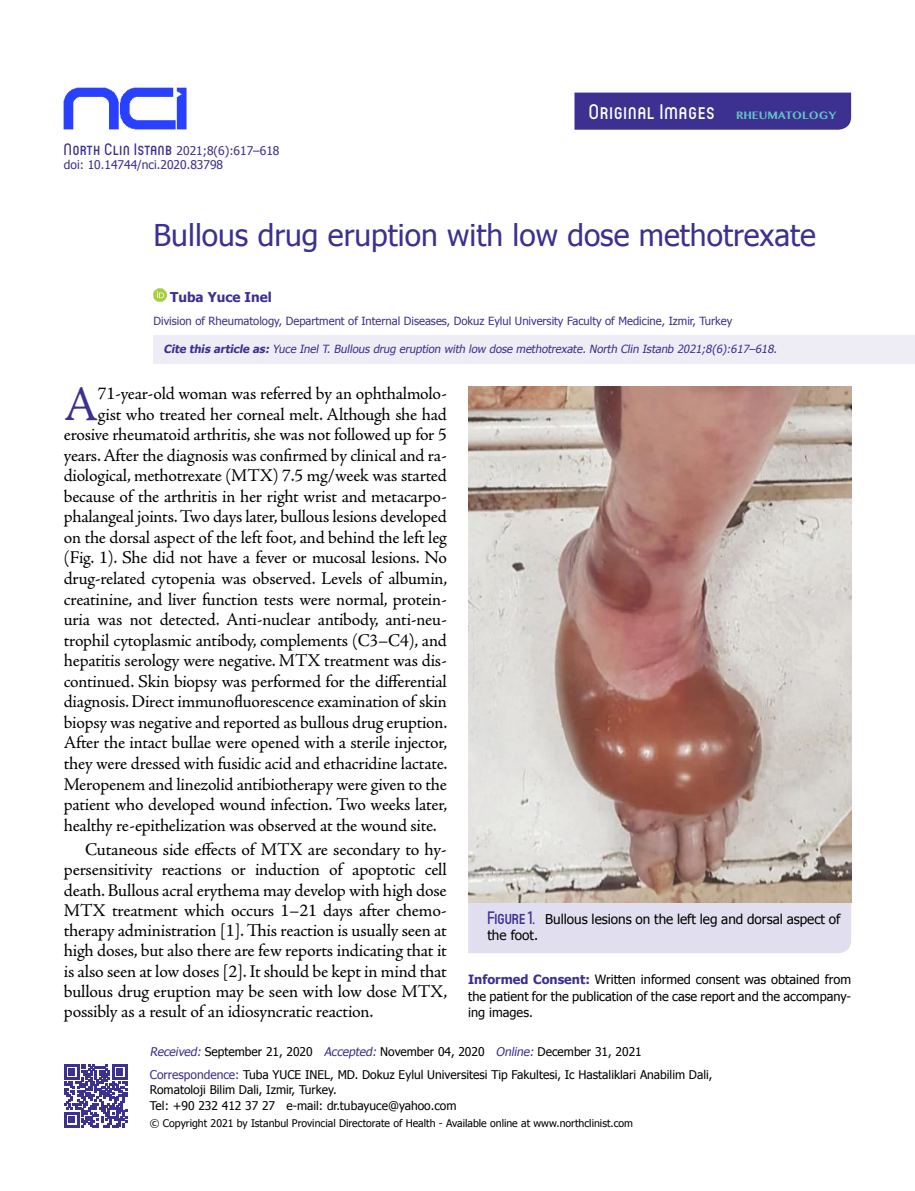
<style>
.page{position:relative;width:915px;height:1191px;background:#fff}
.page>*{position:absolute;margin:0;border:0;box-sizing:border-box;transform-origin:0 0}
.t1{font:49.35px "Adobe Jenson Pro";color:#3c3091}
.t2{font:30px "Tahoma";color:#3c3091}
.t3{font:500 21px "Circula";letter-spacing:.055em;color:#fff}
.t4{font:18px/20.2px "Adobe Jenson Pro";letter-spacing:-.015em;color:#000;text-align:justify}
.t5{font:13.5px/16.5px "Tahoma";color:#000}
.t6{font:700 13.5px "Tahoma";color:#3c3091}
.t7{font:12.75px/16.5px "Tahoma";color:#000;text-align:justify}
.t8{font:12px/23px "Tahoma";color:#000}
.t9{font:12px/14.4px "Tahoma";color:#3c3091}
.t10{font:italic 11.25px "Tahoma";color:#3c3091}
.t11{font:11.25px "Tahoma";color:#3c3091}
.t12{font:700 11.25px "Tamil MN";color:#62c6c1}
.t13{font:10.5px "Tahoma";color:#000}
.s1{font-family:"Circula";font-weight:500;font-size:16.5px}
.s2{font-weight:700}
.s3{font-family:"Circula";font-weight:500;font-size:18px;color:#3c3091}
.s4{font-weight:700;color:#3c3091}
.s5{font-style:italic;color:#3c3091}
.s6{color:#3c3091}
</style>
<div class="page">
<svg style="left:153px;top:289px;width:13px;height:12px"></svg>
<img style="left:64px;top:87px;width:123px;height:43px">
<div style="left:574px;top:93px;width:276px;height:37px;background:#3c3091"></div>
<div style="left:153px;top:335px;width:761px;height:28px;background:#eeedf5"></div>
<svg style="left:64px;top:1064px;width:63px;height:63px"></svg>
<div style="left:468px;top:902px;width:382px;height:51px;background:#e1dfef"></div>
<img style="left:468px;top:386px;width:382px;height:516px">
<p class="t9" style="left:64px;top:143px;width:217px"><span class="s1">North Clin Istanb</span> 2021;8(6):617–618 doi: 10.14744/nci.2020.83798</p>
<p class="t3" style="left:588px;top:99px;width:127px">Original Images</p>
<p class="t12" style="left:735px;top:108px;width:102px">RHEUMATOLOGY</p>
<h2 class="t2" style="left:153px;top:216px;width:663px">Bullous drug eruption with low dose methotrexate</h2>
<p class="t6" style="left:170px;top:287px;width:103px">Tuba Yuce Inel</p>
<p class="t11" style="left:153px;top:314px;width:580px">Division of Rheumatology, Department of Internal Diseases, Dokuz Eylul University Faculty of Medicine, Izmir, Turkey</p>
<p class="t10" style="left:163px;top:341px;width:617px"><span class="s2">Cite this article as:</span> Yuce Inel T. Bullous drug eruption with low dose methotrexate. North Clin Istanb 2021;8(6):617–618.</p>
<h1 class="t1" style="left:64px;top:376px;width:36px">A</h1>
<p class="t4" style="left:98px;top:383px;width:350px">71-year-old woman was referred by an ophthalmolo-</p>
<p class="t4" style="left:98px;top:404px;width:350px">gist who treated her corneal melt. Although she had</p>
<p class="t4" style="left:64px;top:424px;width:384px">erosive rheumatoid arthritis, she was not followed up for 5</p>
<p class="t4" style="left:64px;top:445px;width:384px">years. After the diagnosis was confirmed by clinical and ra-</p>
<p class="t4" style="left:64px;top:466px;width:384px">diological, methotrexate (MTX) 7.5 mg/week was started</p>
<p class="t4" style="left:64px;top:486px;width:384px">because of the arthritis in her right wrist and metacarpo-</p>
<p class="t4" style="left:64px;top:507px;width:384px">phalangeal joints. Two days later, bullous lesions developed</p>
<p class="t4" style="left:64px;top:527px;width:384px">on the dorsal aspect of the left foot, and behind the left leg</p>
<p class="t4" style="left:64px;top:548px;width:384px">(Fig. 1). She did not have a fever or mucosal lesions. No</p>
<p class="t4" style="left:64px;top:568px;width:385px">drug-related cytopenia was observed. Levels of albumin,</p>
<p class="t4" style="left:64px;top:589px;width:384px">creatinine, and liver function tests were normal, protein-</p>
<p class="t4" style="left:64px;top:609px;width:384px">uria was not detected. Anti-nuclear antibody, anti-neu-</p>
<p class="t4" style="left:64px;top:630px;width:384px">trophil cytoplasmic antibody, complements (C3–C4), and</p>
<p class="t4" style="left:64px;top:651px;width:384px">hepatitis serology were negative. MTX treatment was dis-</p>
<p class="t4" style="left:64px;top:671px;width:384px">continued. Skin biopsy was performed for the differential</p>
<p class="t4" style="left:64px;top:692px;width:384px">diagnosis. Direct immunofluorescence examination of skin</p>
<p class="t4" style="left:64px;top:712px;width:385px">biopsy was negative and reported as bullous drug eruption.</p>
<p class="t4" style="left:64px;top:733px;width:385px">After the intact bullae were opened with a sterile injector,</p>
<p class="t4" style="left:64px;top:753px;width:385px">they were dressed with fusidic acid and ethacridine lactate.</p>
<p class="t4" style="left:64px;top:774px;width:384px">Meropenem and linezolid antibiotherapy were given to the</p>
<p class="t4" style="left:64px;top:794px;width:385px">patient who developed wound infection. Two weeks later,</p>
<p class="t4" style="left:64px;top:815px;width:374px">healthy re-epithelization was observed at the wound site.</p>
<p class="t4" style="left:64px;top:839px;width:385px;text-indent:21px">Cutaneous side effects of MTX are secondary to hy&shy;persensitivity reactions or induction of apoptotic cell death. Bullous acral erythema may develop with high dose MTX treatment which occurs 1–21 days after chemo&shy;therapy administration [1]. This reaction is usually seen at high doses, but also there are few reports indicating that it is also seen at low doses [2]. It should be kept in mind that bullous drug eruption may be seen with low dose MTX, possibly as a result of an idiosyncratic reaction.</p>
<p class="t5" style="left:487px;top:910px;width:354px"><span class="s3">Figure 1.</span> Bullous lesions on the left leg and dorsal aspect of the foot.</p>
<p class="t7" style="left:468px;top:971px;width:384px"><span class="s4">Informed Consent:</span> Written informed consent was obtained from the patient for the publication of the case report and the accompany&shy;ing images.</p>
<p class="t8" style="left:150px;top:1040px;width:564px"><span class="s5">Received:</span> September 21, 2020 <span class="s5">Accepted:</span> November 04, 2020 <span class="s5">Online:</span> December 31, 2021<br><span class="s6">Correspondence:</span> Tuba YUCE INEL, MD. Dokuz Eylul Universitesi Tip Fakultesi, Ic Hastaliklari Anabilim Dali,</p>
<p class="t8" style="left:150px;top:1080px;width:308px;line-height:16.5px">Romatoloji Bilim Dali, Izmir, Turkey.<br>Tel: +90 232 412 37 27 e-mail: dr.tubayuce@yahoo.com</p>
<p class="t13" style="left:150px;top:1116px;width:484px">© Copyright 2021 by Istanbul Provincial Directorate of Health - Available online at www.northclinist.com</p>
</div>
